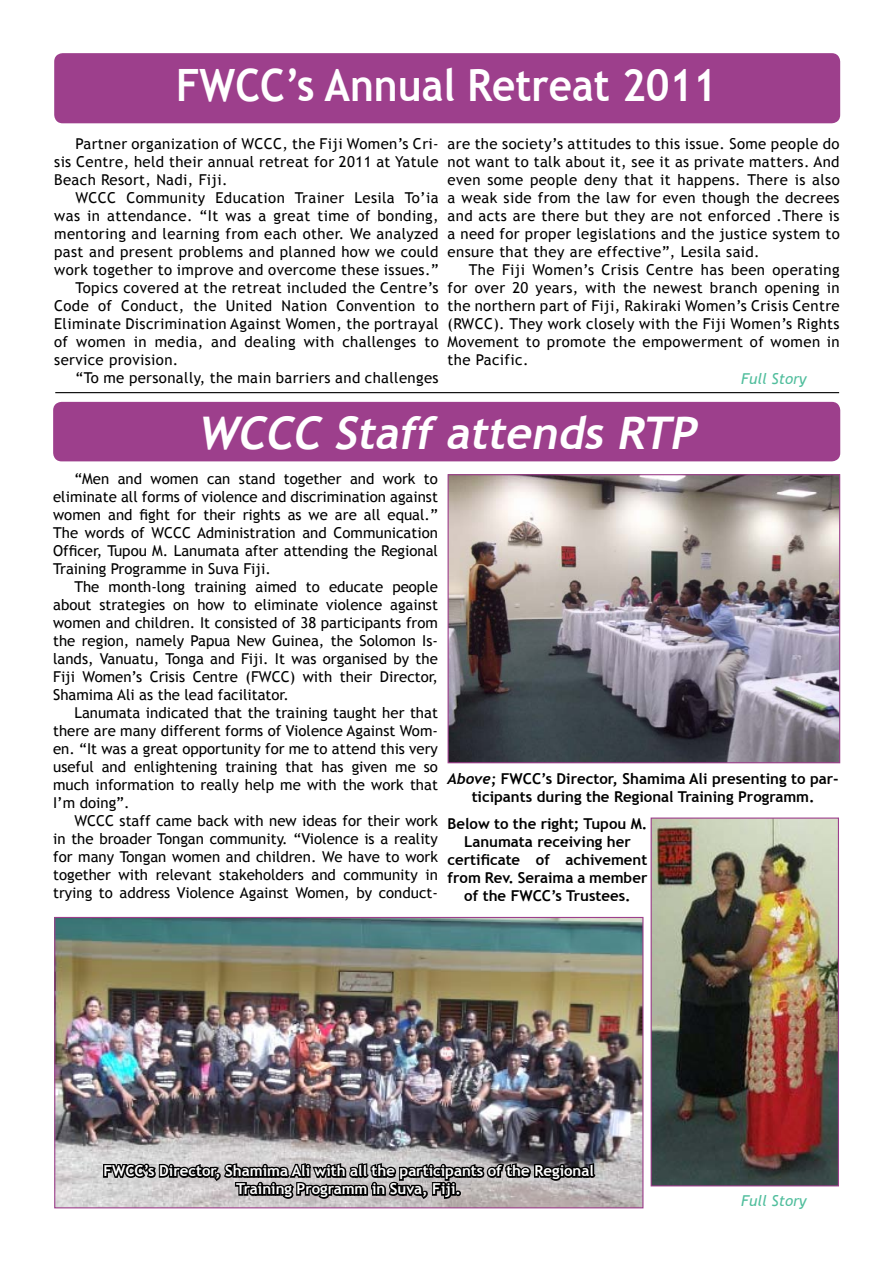
<style>
.page{position:relative;width:893px;height:1263px;background:#fff}
.page>*{position:absolute;margin:0;border:0;box-sizing:border-box;transform-origin:0 0}
.t1{font:italic 700 45px "Trebuchet MS";color:#fff}
.t2{font:700 44.55px "Trebuchet MS";color:#fff;scale:.91 1}
.t3{font:15px/18px "Trebuchet MS";letter-spacing:.025em;color:#000;text-align:justify}
.t4{font:700 15px/18px "Trebuchet MS";color:#000;text-align:center}
.t5{font:700 15px/18px "Trebuchet MS";color:#fff;text-align:center}
.t6{font:italic 15px "Trebuchet MS";color:#51be9d}
.s1{font-family:"Trebuchet";font-style:italic}
</style>
<div class="page">
<div style="left:53px;top:402px;width:787px;height:59px;background:#9d3f8c;border-radius:9px"></div>
<img style="left:653px;top:819px;width:184px;height:365px">
<div style="left:651px;top:817px;width:188px;height:369px;border:1px solid #9d3f8c"></div>
<div style="left:54px;top:53px;width:786px;height:70px;background:#9d3f8c;border-radius:9px"></div>
<hr style="left:55px;top:392px;width:784px;height:1px;background:#000">
<img style="left:56px;top:919px;width:585px;height:287px">
<div style="left:54px;top:917px;width:589px;height:291px;border:1px solid #9d3f8c"></div>
<img style="left:450px;top:476px;width:388px;height:285px">
<div style="left:448px;top:474px;width:392px;height:289px;border:1px solid #9d3f8c"></div>
<svg style="left:102px;top:1159px;width:496px;height:42px;background:#7d7a7b"></svg>
<h2 class="t2" style="left:176px;top:57px;width:596px">FWCC’s Annual Retreat 2011</h2>
<p class="t3" style="left:54px;top:135px;width:386px;text-indent:21px">Partner organization of WCCC, the Fiji Women’s Cri&shy;sis Centre, held their annual retreat for 2011 at Yatule Beach Resort, Nadi, Fiji.</p>
<p class="t3" style="left:75px;top:189px;width:365px">WCCC Community Education Trainer Lesila To’ia</p>
<p class="t3" style="left:54px;top:207px;width:386px">was in attendance. “It was a great time of bonding,</p>
<p class="t3" style="left:54px;top:225px;width:386px">mentoring and learning from each other. We analyzed</p>
<p class="t3" style="left:54px;top:243px;width:386px">past and present problems and planned how we could</p>
<p class="t3" style="left:54px;top:261px;width:386px">work together to improve and overcome these issues.”</p>
<p class="t3" style="left:75px;top:279px;width:365px">Topics covered at the retreat included the Centre’s</p>
<p class="t3" style="left:54px;top:297px;width:386px">Code of Conduct, the United Nation Convention to</p>
<p class="t3" style="left:54px;top:315px;width:386px">Eliminate Discrimination Against Women, the portrayal</p>
<p class="t3" style="left:54px;top:333px;width:386px">of women in media, and dealing with challenges to</p>
<p class="t3" style="left:54px;top:351px;width:126px">service provision.</p>
<p class="t3" style="left:75px;top:369px;width:365px">“To me personally, the main barriers and challenges</p>
<p class="t3" style="left:448px;top:135px;width:394px">are the society’s attitudes to this issue. Some people do not want to talk about it, see it as private matters. And even some people deny that it happens. There is also a weak side from the law for even though the decrees and acts are there but they are not enforced .There is a need for proper legislations and the justice system to ensure that they are effective”, Lesila said.</p>
<p class="t3" style="left:448px;top:261px;width:394px;text-indent:21px">The Fiji Women’s Crisis Centre has been operating for over 20 years, with the newest branch opening in the northern part of Fiji, Rakiraki Women’s Crisis Centre (RWCC). They work closely with the Fiji Women’s Rights Movement to promote the empowerment of women in the Pacific.</p>
<p class="t6" style="left:741px;top:370px;width:67px">Full Story</p>
<h1 class="t1" style="left:197px;top:404px;width:510px">WCCC Staff attends RTP</h1>
<p class="t3" style="left:53px;top:470px;width:386px;text-indent:21px">“Men and women can stand together and work to eliminate all forms of violence and discrimination against women and fight for their rights as we are all equal.” The words of WCCC Administration and Communication Officer, Tupou M. Lanumata after attending the Regional Training Programme in Suva Fiji.</p>
<p class="t3" style="left:53px;top:578px;width:386px;text-indent:21px">The month-long training aimed to educate people about strategies on how to eliminate violence against women and children. It consisted of 38 participants from the region, namely Papua New Guinea, the Solomon Is&shy;lands, Vanuatu, Tonga and Fiji. It was organised by the Fiji Women’s Crisis Centre (FWCC) with their Director, Shamima Ali as the lead facilitator.</p>
<p class="t3" style="left:53px;top:704px;width:386px;text-indent:21px">Lanumata indicated that the training taught her that there are many different forms of Violence Against Wom&shy;en. “It was a great opportunity for me to attend this very useful and enlightening training that has given me so much information to really help me with the work that I’m doing”.</p>
<p class="t3" style="left:53px;top:812px;width:386px;text-indent:21px">WCCC staff came back with new ideas for their work in the broader Tongan community. “Violence is a reality for many Tongan women and children. We have to work together with relevant stakeholders and community in trying to address Violence Against Women, by conduct-</p>
<p class="t4" style="left:448px;top:770px;width:393px"><span class="s1">Above;</span> FWCC’s Director, Shamima Ali presenting to par&shy;ticipants during the Regional Training Programm.</p>
<p class="t4" style="left:448px;top:814px;width:201px">Below to the right; Tupou M.<br>Lanumata receiving her certificate of achivement from Rev. Seraima a member of the FWCC’s Trustees.</p>
<p class="t5" style="left:103px;top:1162px;width:492px">FWCC’s Director, Shamima Ali with all the participants of the Regional<br>Training Programm in Suva, Fiji.</p>
<p class="t6" style="left:741px;top:1192px;width:67px">Full Story</p>
</div>
